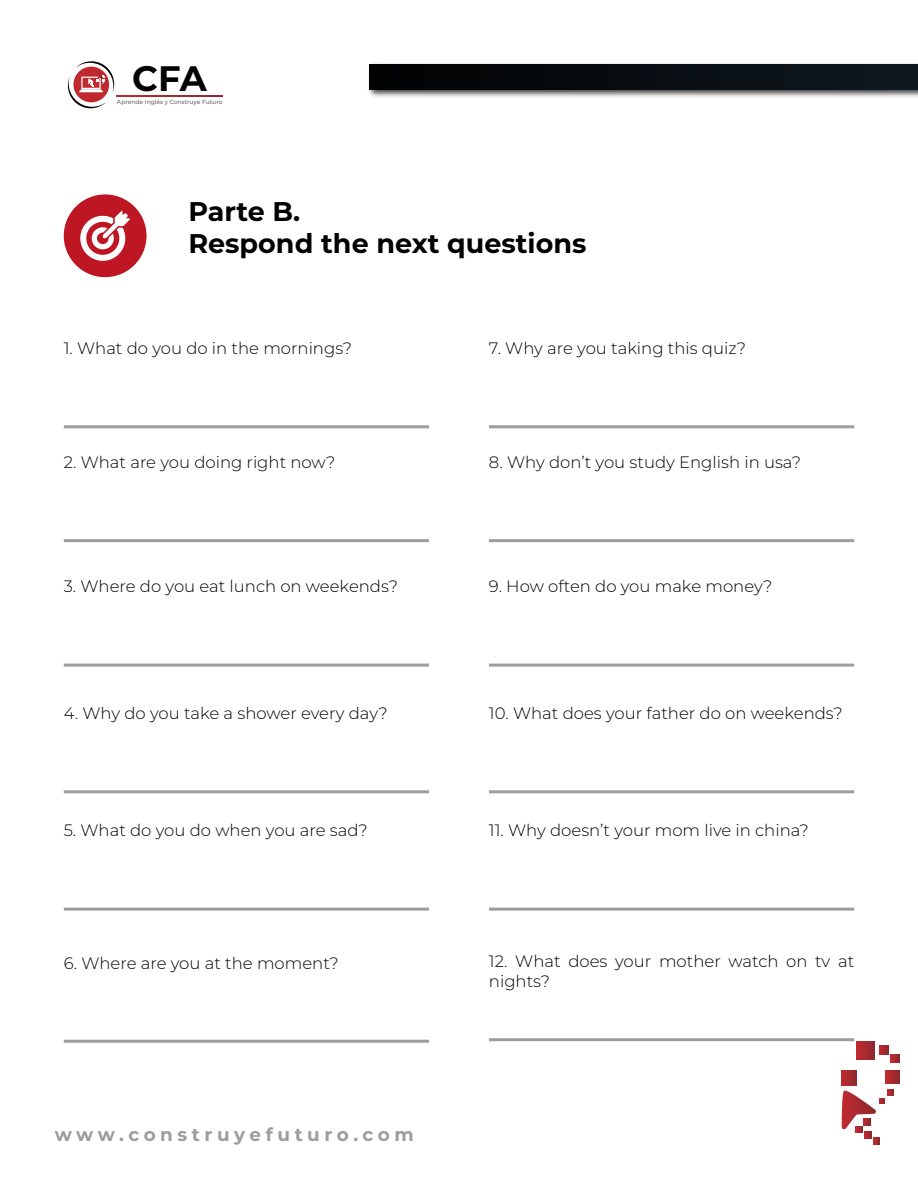
<style>
.page{position:relative;width:918px;height:1188px;background:#fff}
.page>*{position:absolute;margin:0;border:0;box-sizing:border-box;transform-origin:0 0}
.t1{font:700 35.4px "Montserrat";color:#020203}
.t2{font:700 27px/32.4px "Montserrat";color:#000}
.t3{font:700 18.45px "Montserrat";letter-spacing:.25em;color:#9d9d9c}
.t4{font:300 16.5px/19.8px "Montserrat";color:#000}
.t5{font:500 6px "Montserrat";color:#676767}
</style>
<div class="page">
<img style="left:368px;top:63px;width:550px;height:34px">
<div style="left:370px;top:64px;width:548px;height:25px;background:linear-gradient(to right,#010102,#0f1921)"></div>
<svg style="left:68px;top:61px;width:46px;height:47px"></svg>
<svg style="left:117px;top:95px;width:106px;height:1px"></svg>
<svg style="left:856px;top:1041px;width:19px;height:18px"></svg>
<svg style="left:880px;top:1046px;width:20px;height:17px"></svg>
<svg style="left:886px;top:1070px;width:13px;height:14px"></svg>
<svg style="left:842px;top:1090px;width:51px;height:55px"></svg>
<svg style="left:842px;top:1071px;width:15px;height:14px"></svg>
<div style="left:64px;top:194px;width:83px;height:83px;background:#be1622;border-radius:50%"></div>
<svg style="left:80px;top:211px;width:50px;height:50px"></svg>
<hr style="left:64px;top:425px;width:365px;height:3px;background:#9d9d9c">
<hr style="left:489px;top:425px;width:365px;height:3px;background:#9d9d9c">
<hr style="left:64px;top:539px;width:365px;height:3px;background:#9d9d9c">
<hr style="left:64px;top:664px;width:365px;height:3px;background:#9d9d9c">
<hr style="left:64px;top:790px;width:365px;height:3px;background:#9d9d9c">
<hr style="left:64px;top:908px;width:365px;height:3px;background:#9d9d9c">
<hr style="left:64px;top:1040px;width:365px;height:3px;background:#9d9d9c">
<hr style="left:489px;top:539px;width:365px;height:3px;background:#9d9d9c">
<hr style="left:489px;top:664px;width:365px;height:3px;background:#9d9d9c">
<hr style="left:489px;top:790px;width:365px;height:3px;background:#9d9d9c">
<hr style="left:489px;top:908px;width:365px;height:3px;background:#9d9d9c">
<hr style="left:489px;top:1038px;width:365px;height:3px;background:#9d9d9c">
<h1 class="t1" style="left:132px;top:53px;width:76px">CFA</h1>
<p class="t5" style="left:117px;top:97px;width:107px">Aprende Inglés y Construye Futuro</p>
<h2 class="t2" style="left:188px;top:193px;width:399px">Parte B.<br>Respond the next questions</h2>
<p class="t4" style="left:64px;top:338px;width:290px">1. What do you do in the mornings?</p>
<p class="t4" style="left:489px;top:338px;width:259px">7. Why are you taking this quiz?</p>
<p class="t4" style="left:64px;top:452px;width:273px">2. What are you doing right now?</p>
<p class="t4" style="left:489px;top:452px;width:314px">8. Why don’t you study English in usa?</p>
<p class="t4" style="left:64px;top:576px;width:336px">3. Where do you eat lunch on weekends?</p>
<p class="t4" style="left:489px;top:576px;width:285px">9. How often do you make money?</p>
<p class="t4" style="left:64px;top:703px;width:326px">4. Why do you take a shower every day?</p>
<p class="t4" style="left:489px;top:703px;width:355px">10. What does your father do on weekends?</p>
<p class="t4" style="left:64px;top:820px;width:306px">5. What do you do when you are sad?</p>
<p class="t4" style="left:489px;top:820px;width:321px">11. Why doesn’t your mom live in china?</p>
<p class="t4" style="left:64px;top:952px;width:277px">6. Where are you at the moment?</p>
<p class="t4" style="left:489px;top:951px;width:367px">12. What does your mother watch on tv at nights?</p>
<p class="t3" style="left:55px;top:1122px;width:361px">www.construyefuturo.com</p>
</div>
